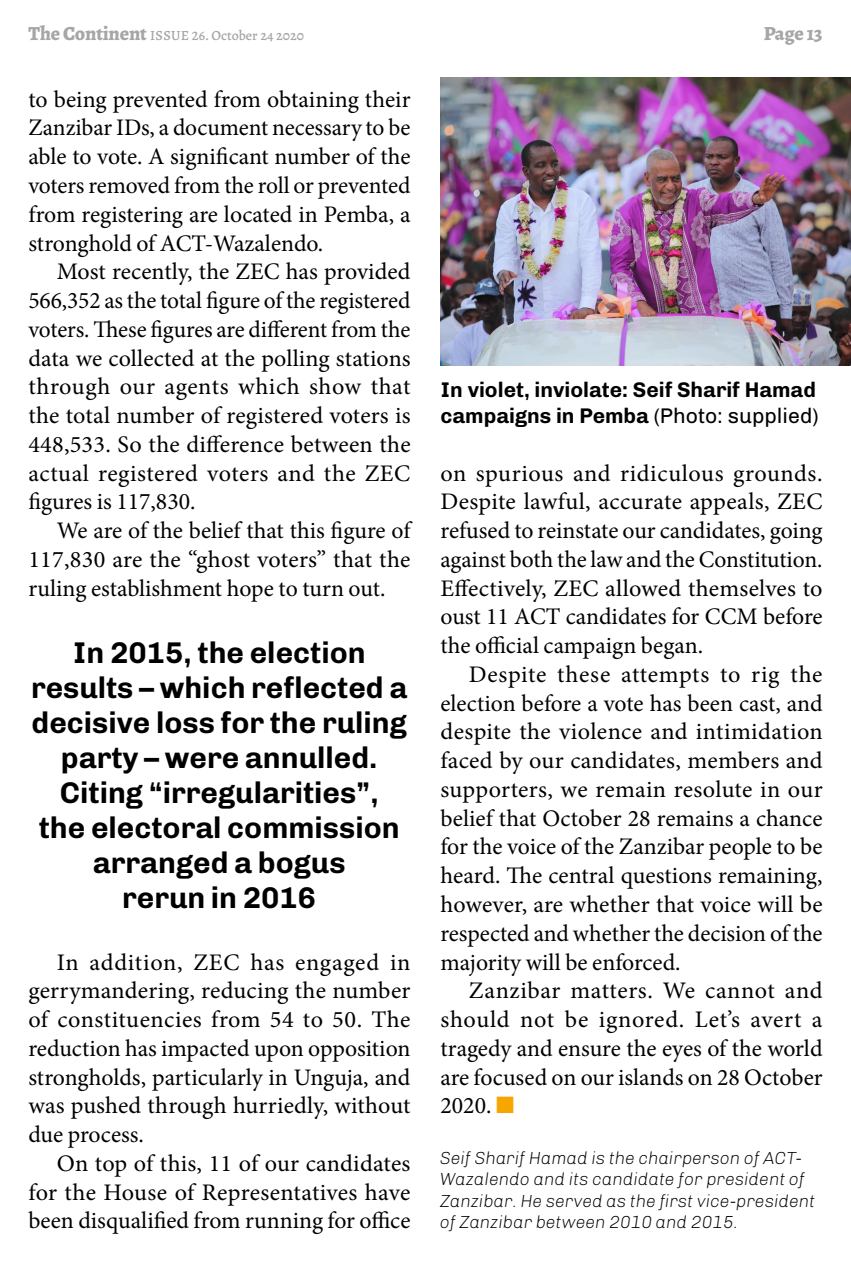
<style>
.page{position:relative;width:851px;height:1276px;background:#fff}
.page>*{position:absolute;margin:0;border:0;box-sizing:border-box;transform-origin:0 0}
.t1{font:700 30px/35px "Chivo";color:#000;text-align:center}
.t2{font:23.75px/28.8px "Minion Pro";color:#000;text-align:justify}
.t3{font:700 21.25px/26.2px "Chivo";color:#000}
.t4{font:800 20px "Alegreya";letter-spacing:-.015em;color:#a6a6a6}
.t5{font:italic 300 17.5px/21.2px "Chivo";color:#000}
.t6{font:500 14px "Alegreya";color:#a6a6a6}
.s1{font-weight:800;font-size:20px}
.s2{font-weight:400}
.s3{color:#f7a600}
</style>
<div class="page">
<img style="left:440px;top:78px;width:410px;height:287px">
<p class="t6" style="left:28px;top:26px;width:277px"><span class="s1">The Continent</span> ISSUE 26. October 24 2020</p>
<p class="t4" style="left:763px;top:19px;width:60px">Page 13</p>
<p class="t2" style="left:28px;top:85px;width:383px">to being prevented from obtaining their Zanzibar IDs, a document necessary to be able to vote. A significant number of the voters removed from the roll or prevented from registering are located in Pemba, a stronghold of ACT-Wazalendo.</p>
<p class="t2" style="left:28px;top:257px;width:384px;text-indent:28px">Most recently, the ZEC has provided 566,352 as the total figure of the registered voters. These figures are different from the data we collected at the polling stations through our agents which show that the total number of registered voters is 448,533. So the difference between the actual registered voters and the ZEC figures is 117,830.</p>
<p class="t2" style="left:28px;top:516px;width:383px;text-indent:28px">We are of the belief that this figure of 117,830 are the “ghost voters” that the ruling establishment hope to turn out.</p>
<p class="t1" style="left:31px;top:635px;width:378px">In 2015, the election results – which reflected a decisive loss for the ruling party – were annulled.<br>Citing “irregularities”,<br>the electoral commission arranged a bogus<br>rerun in 2016</p>
<p class="t2" style="left:28px;top:947px;width:383px;text-indent:28px">In addition, ZEC has engaged in gerrymandering, reducing the number of constituencies from 54 to 50. The reduction has impacted upon opposition strongholds, particularly in Unguja, and was pushed through hurriedly, without due process.</p>
<p class="t2" style="left:28px;top:1149px;width:383px;text-indent:28px">On top of this, 11 of our candidates for the House of Representatives have been disqualified from running for office</p>
<p class="t3" style="left:440px;top:376px;width:379px">In violet, inviolate: Seif Sharif Hamad campaigns in Pemba <span class="s2">(Photo: supplied)</span></p>
<p class="t2" style="left:440px;top:459px;width:383px">on spurious and ridiculous grounds.<br>Despite lawful, accurate appeals, ZEC refused to reinstate our candidates, going against both the law and the Constitution.<br>Effectively, ZEC allowed themselves to oust 11 ACT candidates for CCM before the official campaign began.</p>
<p class="t2" style="left:440px;top:660px;width:383px;text-indent:28px">Despite these attempts to rig the election before a vote has been cast, and despite the violence and intimidation faced by our candidates, members and supporters, we remain resolute in our belief that October 28 remains a chance for the voice of the Zanzibar people to be heard. The central questions remaining, however, are whether that voice will be respected and whether the decision of the majority will be enforced.</p>
<p class="t2" style="left:440px;top:976px;width:383px;text-indent:28px">Zanzibar matters. We cannot and should not be ignored. Let’s avert a tragedy and ensure the eyes of the world are focused on our islands on 28 October 2020. <span class="s3">■</span></p>
<p class="t5" style="left:440px;top:1147px;width:377px">Seif Sharif Hamad is the chairperson of ACT-Wazalendo and its candidate for president of Zanzibar. He served as the first vice-president of Zanzibar between 2010 and 2015.</p>
</div>
